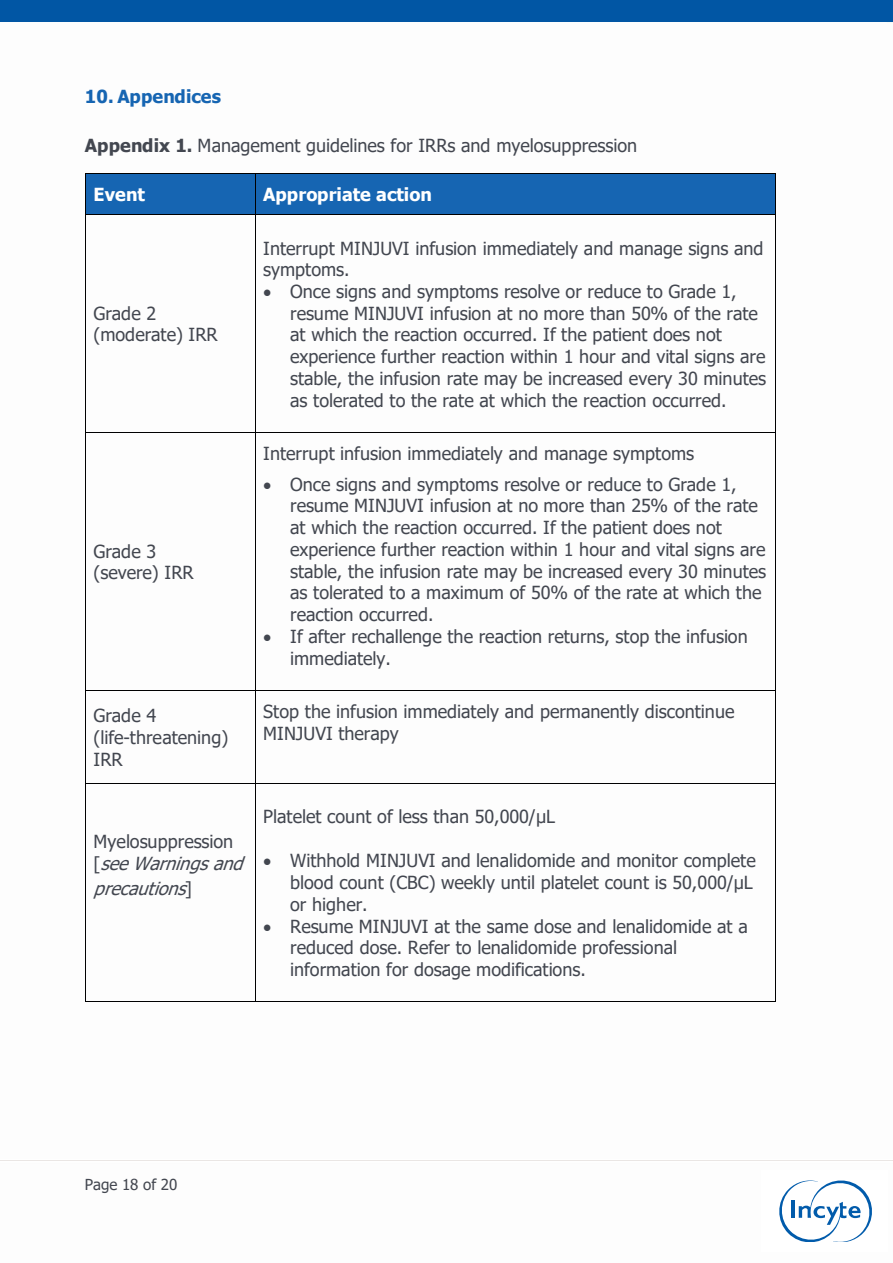
<style>
.page{position:relative;width:893px;height:1263px;background:#fff}
.page>*{position:absolute;margin:0;border:0;box-sizing:border-box;transform-origin:0 0}
.t1{font:18px/21.8px "Tahoma";color:#434750}
.t2{font:700 18px "Tahoma";color:#fff}
.t3{font:700 18px "Tahoma";letter-spacing:.005em;color:#1665b2}
.t4{font:italic 18px "Tahoma";color:#434750}
.t5{font:15.15px "Tahoma";color:#434750}
.s1{font-weight:700}
.s2{font-style:italic}
.s3{font-style:normal}
</style>
<div class="page">
<div style="left:86px;top:174px;width:169px;height:40px;background:#1665b2"></div>
<div style="left:256px;top:174px;width:520px;height:40px;background:#1665b2"></div>
<hr style="left:86px;top:174px;width:169px;height:1px;background:#000001">
<hr style="left:256px;top:174px;width:519px;height:1px;background:#000001">
<hr style="left:85px;top:174px;width:1px;height:40px;background:#000001">
<hr style="left:255px;top:174px;width:1px;height:40px;background:#000001">
<hr style="left:775px;top:174px;width:1px;height:40px;background:#000001">
<hr style="left:86px;top:214px;width:169px;height:1px;background:#000001">
<hr style="left:256px;top:214px;width:519px;height:1px;background:#000001">
<hr style="left:85px;top:215px;width:1px;height:217px;background:#000001">
<hr style="left:255px;top:215px;width:1px;height:217px;background:#000001">
<hr style="left:775px;top:215px;width:1px;height:217px;background:#000001">
<hr style="left:86px;top:432px;width:169px;height:1px;background:#000001">
<hr style="left:256px;top:432px;width:519px;height:1px;background:#000001">
<hr style="left:85px;top:433px;width:1px;height:257px;background:#000001">
<hr style="left:255px;top:433px;width:1px;height:257px;background:#000001">
<hr style="left:775px;top:433px;width:1px;height:257px;background:#000001">
<hr style="left:86px;top:690px;width:169px;height:1px;background:#000001">
<hr style="left:256px;top:690px;width:519px;height:1px;background:#000001">
<hr style="left:85px;top:691px;width:1px;height:92px;background:#000001">
<hr style="left:255px;top:691px;width:1px;height:92px;background:#000001">
<hr style="left:775px;top:691px;width:1px;height:92px;background:#000001">
<hr style="left:86px;top:783px;width:169px;height:1px;background:#000001">
<hr style="left:256px;top:783px;width:519px;height:1px;background:#000001">
<hr style="left:85px;top:784px;width:1px;height:217px;background:#000001">
<hr style="left:86px;top:1001px;width:169px;height:1px;background:#000001">
<hr style="left:255px;top:784px;width:1px;height:217px;background:#000001">
<hr style="left:256px;top:1001px;width:519px;height:1px;background:#000001">
<hr style="left:775px;top:784px;width:1px;height:217px;background:#000001">
<div style="left:0;top:0;width:893px;height:21px;background:#0156a4"></div>
<svg style="left:779px;top:1180px;width:93px;height:62px"></svg>
<p class="t3" style="left:85px;top:84px;width:137px">10. Appendices</p>
<p class="t1" style="left:85px;top:136px;width:554px"><span class="s1">Appendix 1.</span> Management guidelines for IRRs and myelosuppression</p>
<p class="t2" style="left:94px;top:182px;width:53px">Event</p>
<p class="t2" style="left:263px;top:182px;width:170px">Appropriate action</p>
<p class="t1" style="left:94px;top:303px;width:126px">Grade 2 (moderate) IRR</p>
<p class="t1" style="left:94px;top:541px;width:102px">Grade 3 (severe) IRR</p>
<p class="t1" style="left:263px;top:238px;width:502px">Interrupt MINJUVI infusion immediately and manage signs and symptoms.</p>
<p class="t1" style="left:290px;top:282px;width:478px;text-indent:-27px">• Once signs and symptoms resolve or reduce to Grade 1, resume MINJUVI infusion at no more than 50% of the rate at which the reaction occurred. If the patient does not experience further reaction within 1 hour and vital signs are stable, the infusion rate may be increased every 30 minutes as tolerated to the rate at which the reaction occurred.</p>
<p class="t1" style="left:263px;top:443px;width:433px">Interrupt infusion immediately and manage symptoms</p>
<p class="t1" style="left:290px;top:474px;width:478px;text-indent:-27px">• Once signs and symptoms resolve or reduce to Grade 1, resume MINJUVI infusion at no more than 25% of the rate at which the reaction occurred. If the patient does not experience further reaction within 1 hour and vital signs are stable, the infusion rate may be increased every 30 minutes as tolerated to a maximum of 50% of the rate at which the reaction occurred.</p>
<p class="t1" style="left:290px;top:627px;width:459px;text-indent:-27px">• If after rechallenge the reaction returns, stop the infusion immediately.</p>
<p class="t1" style="left:94px;top:706px;width:136px">Grade 4 (life-threatening)<br>IRR</p>
<p class="t1" style="left:263px;top:702px;width:473px">Stop the infusion immediately and permanently discontinue<br>MINJUVI therapy</p>
<p class="t1" style="left:94px;top:832px;width:159px">Myelosuppression<br>[ <span class="s2">seeWarningsand</span></p>
<p class="t4" style="left:94px;top:876px;width:102px">precautions<span class="s3">]</span></p>
<p class="t1" style="left:263px;top:807px;width:293px">Platelet count of less than 50,000/μL</p>
<p class="t1" style="left:290px;top:851px;width:467px;text-indent:-27px">• Withhold MINJUVI and lenalidomide and monitor complete blood count (CBC) weekly until platelet count is 50,000/μL or higher.</p>
<p class="t1" style="left:290px;top:916px;width:459px;text-indent:-27px">• Resume MINJUVI at the same dose and lenalidomide at a reduced dose. Refer to lenalidomide professional information for dosage modifications.</p>
<p class="t5" style="left:85px;top:1174px;width:94px">Page 18 of 20</p>
</div>
